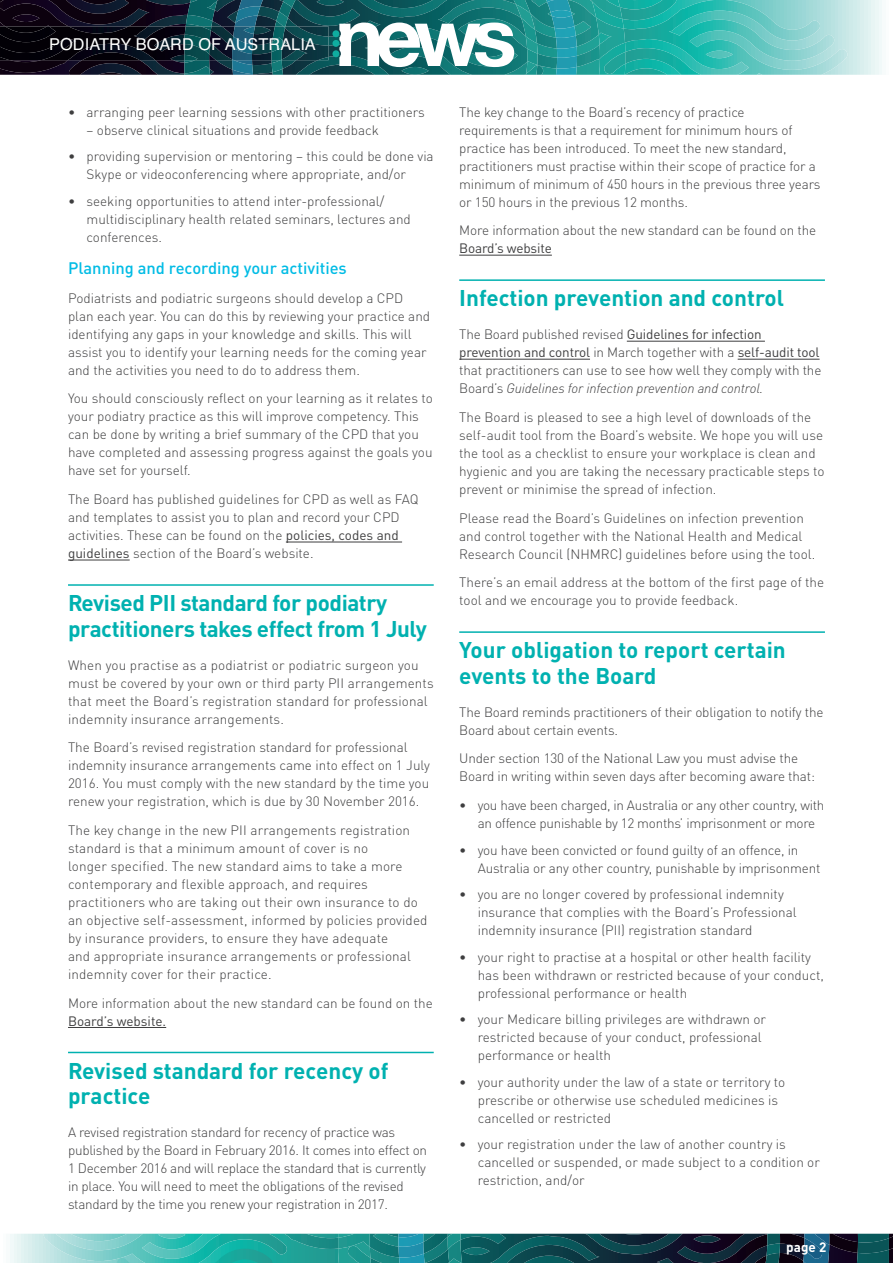
<style>
.page{position:relative;width:893px;height:1263px;background:#fff}
.page>*{position:absolute;margin:0;border:0;box-sizing:border-box;transform-origin:0 0}
.Head{font:700 22.5px/25.5px "DINOT";letter-spacing:-.01em;color:#00b1b0}
.SubHeader{font:500 16.5px "DINOT";color:#02bce5}
.t1{font:16.35px "Helvetica";color:#fff}
.body{font:300 13.5px/18px "DINOT";color:#3e3e3f}
.body-2{font:300 13.5px/18px "DINOT";letter-spacing:-.02em;color:#3e3e3f}
.Head-2{font:700 13.5px "DINOT";color:#fff}
.s1{font-weight:400}
.s2{font-style:italic}
</style>
<div class="page">
<svg style="left:10px;top:1234px;width:883px;height:29px;background:#2d767a"></svg>
<svg style="left:184px;top:0;width:698px;height:75px;background:#51a5a3"></svg>
<img style="left:285px;top:26px;width:44px;height:34px">
<img style="left:255px;top:26px;width:17px;height:34px">
<img style="left:211px;top:26px;width:21px;height:34px">
<img style="left:0;top:26px;width:184px;height:34px">
<img style="left:232px;top:26px;width:23px;height:34px">
<img style="left:184px;top:26px;width:27px;height:34px">
<img style="left:272px;top:26px;width:13px;height:34px">
<hr style="left:286px;top:542px;width:116px;height:1px;background:#3e3e3f">
<hr style="left:68px;top:560px;width:62px;height:1px;background:#3e3e3f">
<hr style="left:68px;top:584px;width:366px;height:2px;background:#00b1b0">
<hr style="left:68px;top:1027px;width:98px;height:1px;background:#3e3e3f">
<hr style="left:68px;top:1052px;width:366px;height:1px;background:#00b1b0">
<hr style="left:459px;top:255px;width:93px;height:1px;background:#3e3e3f">
<hr style="left:459px;top:279px;width:366px;height:2px;background:#00b1b0">
<hr style="left:627px;top:341px;width:138px;height:1px;background:#3e3e3f">
<hr style="left:459px;top:359px;width:131px;height:1px;background:#3e3e3f">
<hr style="left:738px;top:359px;width:82px;height:1px;background:#3e3e3f">
<hr style="left:459px;top:631px;width:366px;height:2px;background:#00b1b0">
<p class="t1" style="left:49px;top:32px;width:268px">PODIATRY BOARD OF AUSTRALIA</p>
<p class="body" style="left:68px;top:103px;width:358px">• arranging peer learning sessions with other practitioners</p>
<p class="body" style="left:87px;top:121px;width:294px">– observe clinical situations and provide feedback</p>
<p class="body" style="left:87px;top:147px;width:349px;text-indent:-18px">• providing supervision or mentoring – this could be done via<br>Skype or videoconferencing where appropriate, and/or</p>
<p class="body" style="left:87px;top:192px;width:326px;text-indent:-18px">• seeking opportunities to attend inter-professional/ multidisciplinary health related seminars, lectures and conferences.</p>
<p class="SubHeader" style="left:68px;top:258px;width:280px">Planning and recording your activities</p>
<p class="body" style="left:68px;top:289px;width:364px">Podiatrists and podiatric surgeons should develop a CPD plan each year. You can do this by reviewing your practice and identifying any gaps in your knowledge and skills. This will assist you to identify your learning needs for the coming year and the activities you need to do to address them.</p>
<p class="body" style="left:68px;top:389px;width:366px">You should consciously reflect on your learning as it relates to your podiatry practice as this will improve competency. This can be done by writing a brief summary of the CPD that you have completed and assessing progress against the goals you have set for yourself.</p>
<p class="body" style="left:68px;top:490px;width:352px">The Board has published guidelines for CPD as well as FAQ and templates to assist you to plan and record your CPD activities. These can be found on the <span class="s1">policies, codes and guidelines</span> section of the Board’s website.</p>
<p class="Head" style="left:68px;top:590px;width:360px">Revised PII standard for podiatry practitioners takes effect from 1 July</p>
<p class="body" style="left:68px;top:656px;width:367px">When you practise as a podiatrist or podiatric surgeon you must be covered by your own or third party PII arrangements that meet the Board’s registration standard for professional indemnity insurance arrangements.</p>
<p class="body" style="left:68px;top:738px;width:363px">The Board’s revised registration standard for professional indemnity insurance arrangements came into effect on 1 July 2016. You must comply with the new standard by the time you renew your registration, which is due by 30 November 2016.</p>
<p class="body" style="left:68px;top:821px;width:361px">The key change in the new PII arrangements registration standard is that a minimum amount of cover is no<br>longer specified. The new standard aims to take a more contemporary and flexible approach, and requires practitioners who are taking out their own insurance to do an objective self-assessment, informed by policies provided by insurance providers, to ensure they have adequate<br>and appropriate insurance arrangements or professional indemnity cover for their practice.</p>
<p class="body" style="left:68px;top:993px;width:366px">More information about the new standard can be found on the<br><span class="s1">Board’s website.</span></p>
<p class="Head" style="left:68px;top:1057px;width:322px">Revised standard for recency of practice</p>
<p class="body-2" style="left:68px;top:1123px;width:361px">A revised registration standard for recency of practice was published by the Board in February 2016. It comes into effect on 1 December 2016 and will replace the standard that is currently in place. You will need to meet the obligations of the revised standard by the time you renew your registration in 2017.</p>
<p class="body" style="left:459px;top:103px;width:363px">The key change to the Board’s recency of practice requirements is that a requirement for minimum hours of practice has been introduced. To meet the new standard, practitioners must practise within their scope of practice for a minimum of minimum of 450 hours in the previous three years or 150 hours in the previous 12 months.</p>
<p class="body" style="left:459px;top:221px;width:358px">More information about the new standard can be found on the<br><span class="s1">Board’s website</span></p>
<p class="Head" style="left:459px;top:285px;width:326px">Infection prevention and control</p>
<p class="body" style="left:459px;top:325px;width:364px">The Board published revised <span class="s1">Guidelines for infection prevention and control</span> in March together with a <span class="s1">self-audit tool </span>that practitioners can use to see how well they comply with the Board’s <span class="s2">Guidelines for infection prevention and control.</span></p>
<p class="body" style="left:459px;top:408px;width:367px">The Board is pleased to see a high level of downloads of the self-audit tool from the Board’s website. We hope you will use the tool as a checklist to ensure your workplace is clean and hygienic and you are taking the necessary practicable steps to prevent or minimise the spread of infection.</p>
<p class="body" style="left:459px;top:509px;width:357px">Please read the Board’s Guidelines on infection prevention and control together with the National Health and Medical<br>Research Council (NHMRC) guidelines before using the tool.</p>
<p class="body" style="left:459px;top:573px;width:366px">There’s an email address at the bottom of the first page of the tool and we encourage you to provide feedback.</p>
<p class="Head" style="left:459px;top:637px;width:328px">Your obligation to report certain events to the Board</p>
<p class="body" style="left:459px;top:703px;width:366px">The Board reminds practitioners of their obligation to notify the<br>Board about certain events.</p>
<p class="body" style="left:459px;top:749px;width:357px">Under section 130 of the National Law you must advise the<br>Board in writing within seven days after becoming aware that:</p>
<p class="body-2" style="left:478px;top:796px;width:348px;text-indent:-18px">• you have been charged, in Australia or any other country, with an offence punishable by 12 months’ imprisonment or more</p>
<p class="body" style="left:478px;top:840px;width:344px;text-indent:-18px">• you have been convicted or found guilty of an offence, in<br>Australia or any other country, punishable by imprisonment</p>
<p class="body" style="left:478px;top:885px;width:320px;text-indent:-18px">• you are no longer covered by professional indemnity insurance that complies with the Board’s Professional indemnity insurance (PII) registration standard</p>
<p class="body" style="left:478px;top:947px;width:348px;text-indent:-18px">• your right to practise at a hospital or other health facility has been withdrawn or restricted because of your conduct, professional performance or health</p>
<p class="body" style="left:478px;top:1010px;width:290px;text-indent:-18px">• your Medicare billing privileges are withdrawn or restricted because of your conduct, professional performance or health</p>
<p class="body" style="left:478px;top:1072px;width:309px;text-indent:-18px">• your authority under the law of a state or territory to prescribe or otherwise use scheduled medicines is cancelled or restricted</p>
<p class="body" style="left:478px;top:1135px;width:344px;text-indent:-18px">• your registration under the law of another country is cancelled or suspended, or made subject to a condition or restriction, and/or</p>
<p class="Head-2" style="left:786px;top:1238px;width:42px">page 2</p>
</div>
